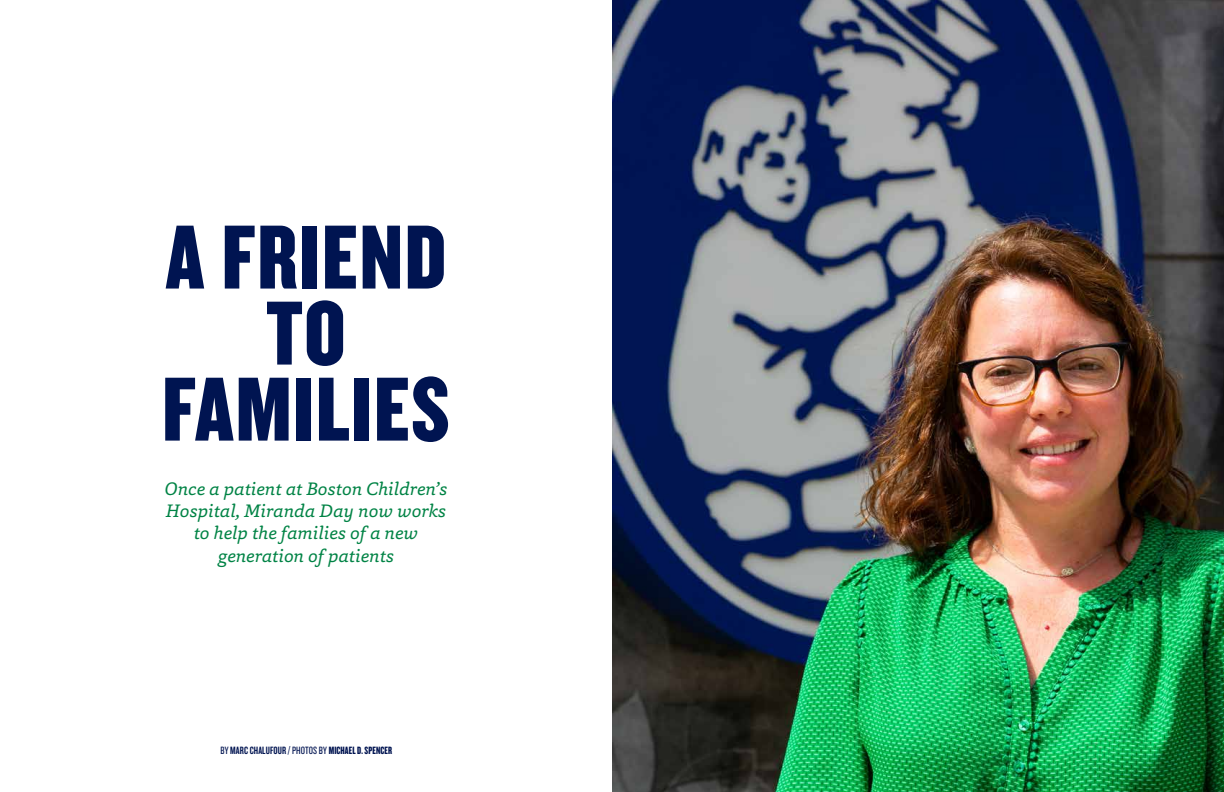
<style>
.page{position:relative;width:1224px;height:792px;background:#fff}
.page>*{position:absolute;margin:0;border:0;box-sizing:border-box;transform-origin:0 0}
.t1{font:94.4px/76px "Knockout 69 Full Liteweight";letter-spacing:.02em;color:#001451;text-align:center}
.t2{font:italic 18.5px/22.2px "Capita";color:#008345;text-align:center}
.t3{font:11px "Knockout 68 Full Featherwt";letter-spacing:.01em;color:#001451}
.s1{font-family:"Knockout 28 Junior Feathrwt"}
.s2{font-family:"Knockout 48 Featherweight"}
</style>
<div class="page">
<img style="left:612px;top:0;width:612px;height:792px">
<h1 class="t1" style="left:162px;top:216px;width:289px">A FRIEND<br>TO<br>FAMILIES</h1>
<p class="t2" style="left:165px;top:477px;width:284px">Once a patient at Boston Children’s<br>Hospital, Miranda Day now works to help the families of a new generation of patients</p>
<p class="t3" style="left:220px;top:743px;width:173px"><span class="s1">BY</span> <span class="s2">MARC CHALUFOUR /</span> <span class="s1">PHOTOS BY</span> MICHAEL D. SPENCER</p>
</div>
